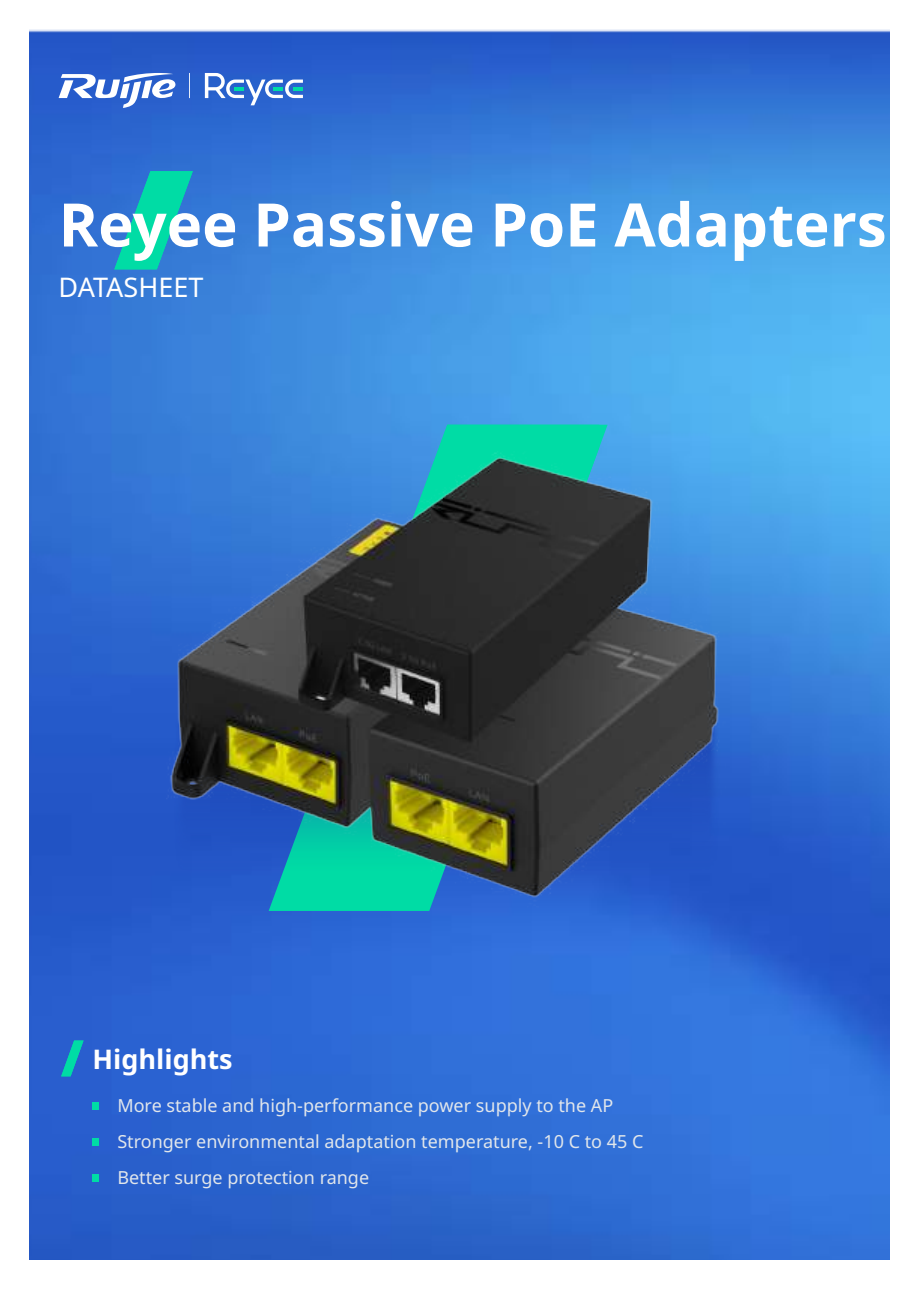
<style>
.page{position:relative;width:919px;height:1289px;background:#fff}
.page>*{position:absolute;margin:0;border:0;box-sizing:border-box;transform-origin:0 0}
.t1{font:700 60px "Noto Sans";color:#fff}
.t2{font:700 27px "Noto Sans";color:#fff}
.t3{font:27px "Noto Sans";color:#fff}
.t4{font:18px/35.8px "Noto Sans";color:#e1e6eb}
.s1{font-style:inherit}
</style>
<div class="page">
<img style="left:30px;top:30px;width:859px;height:1229px">
<svg style="left:205px;top:73px;width:98px;height:32px"></svg>
<svg style="left:59px;top:73px;width:116px;height:35px"></svg>
<svg style="left:189px;top:73px;width:1px;height:25px"></svg>
<svg style="left:61px;top:1040px;width:23px;height:36px"></svg>
<div style="left:92px;top:1102px;width:7px;height:7px;background:#00dca5"></div>
<div style="left:92px;top:1138px;width:7px;height:7px;background:#00dca5"></div>
<div style="left:92px;top:1174px;width:7px;height:7px;background:#00dca5"></div>
<svg style="left:114px;top:171px;width:79px;height:98px;background:#17acba"></svg>
<svg style="left:339px;top:425px;width:260px;height:14px;background:#1bbebe"></svg>
<img style="left:126px;top:669px;width:641px;height:326px">
<img style="left:155px;top:439px;width:577px;height:484px">
<h1 class="t1" style="left:59px;top:191px;width:829px">Reyee Passi<span class="s1">ve</span> PoE Adapters</h1>
<h2 class="t3" style="left:59px;top:271px;width:146px">DATASHEET</h2>
<h2 class="t2" style="left:92px;top:1043px;width:142px">Highlights</h2>
<p class="t4" style="left:117px;top:1088px;width:527px">More stable and high-performance power supply to the AP<br>Stronger environmental adaptation temperature, -10 C to 45 C<br>Better surge protection range</p>
</div>
